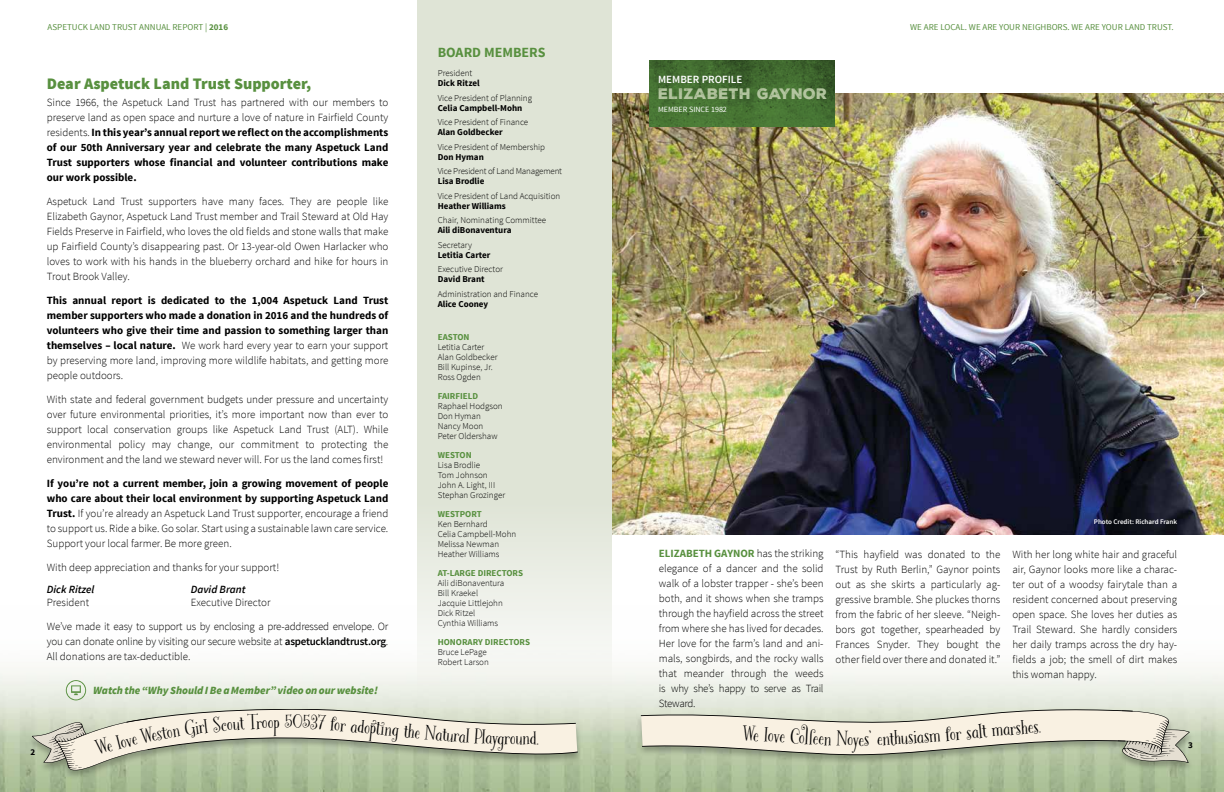
<style>
.page{position:relative;width:1224px;height:792px;background:#fff}
.page>*{position:absolute;margin:0;border:0;box-sizing:border-box;transform-origin:0 0}
.t1{font:20.5px "Bookeyed Martin";color:#000}
.t2{font:20px "Bookeyed Martin";color:#000}
.t3{font:900 16px "Source Sans Pro";color:#58903f}
.t4{font:14.7px "Nexa Rust Sans Black 01";letter-spacing:.01em;color:#b5c6a1}
.t5{font:700 14px "Source Sans Pro";color:#58903f}
.t6{font:300 11px/15px "Source Sans Pro";color:#000;text-align:justify}
.t7{font:700 11px/15px "Source Sans Pro";color:#000;text-align:justify}
.t8{font:300 11px/24px "Source Sans Pro";letter-spacing:-.02em;color:#000}
.t9{font:italic 900 11px "Source Sans Pro";color:#58903f}
.t10{font:italic 600 11px "Source Sans Pro";color:#000}
.t11{font:600 11px "Source Sans Pro";color:#fff}
.t12{font:300 9px/10px "Source Sans Pro";color:#000}
.t13{font:700 9px "Source Sans Pro";color:#000}
.t14{font:9px "Source Sans Pro";color:#58903f}
.t15{font:700 9px "Source Sans Pro";color:#58903f}
.t16{font:300 9px "Source Sans Pro";letter-spacing:-.02em;color:#000}
.t17{font:8px "Source Sans Pro";color:#fff}
.t18{font:600 7px "Source Sans Pro";color:#fff}
.s1{font-weight:700}
.s2{font-weight:300}
.s3{font-weight:600}
.s4{font-weight:700;color:#58903f}
</style>
<div class="page">
<img style="left:0;top:606px;width:1224px;height:186px">
<div style="left:27px;top:708px;width:1168px;height:72px;background:#000;opacity:.26"></div>
<svg style="left:577px;top:709px;width:556px;height:50px"></svg>
<div style="left:418px;top:0;width:194px;height:693px;background:linear-gradient(to bottom,#dae0cf,#ecefe6)"></div>
<img style="left:612px;top:94px;width:612px;height:441px">
<img style="left:649px;top:60px;width:186px;height:67px">
<svg style="left:66px;top:680px;width:20px;height:20px"></svg>
<svg style="left:32px;top:709px;width:545px;height:61px"></svg>
<svg style="left:641px;top:710px;width:549px;height:53px"></svg>
<p class="t13" style="left:30px;top:746px;width:6px">2</p>
<p class="t14" style="left:48px;top:22px;width:182px">ASPETUCK LAND TRUST ANNUAL REPORT | <span class="s1">2016</span></p>
<p class="t14" style="left:910px;top:22px;width:265px">WE ARE LOCAL. WE ARE YOUR NEIGHBORS. WE ARE YOUR LAND TRUST.</p>
<h3 class="t3" style="left:47px;top:73px;width:266px">Dear Aspetuck Land Trust Supporter,</h3>
<p class="t7" style="left:47px;top:95px;width:343px"><span class="s2">Since 1966, the Aspetuck Land Trust has partnered with our members to preserve land as open space and nurture a love of nature in Fairfield County residents.</span> In this year’s annual report we reflect on the accomplishments of our 50th Anniversary year and celebrate the many Aspetuck Land Trust supporters whose financial and volunteer contributions make our work possible.</p>
<p class="t6" style="left:47px;top:194px;width:343px">Aspetuck Land Trust supporters have many faces. They are people like Elizabeth Gaynor, Aspetuck Land Trust member and Trail Steward at Old Hay Fields Preserve in Fairfield, who loves the old fields and stone walls that make up Fairfield County’s disappearing past. Or 13-year-old Owen Harlacker who loves to work with his hands in the blueberry orchard and hike for hours in Trout Brook Valley.</p>
<p class="t7" style="left:47px;top:293px;width:343px">This annual report is dedicated to the 1,004 Aspetuck Land Trust member supporters who made a donation in 2016 and the hundreds of volunteers who give their time and passion to something larger than themselves – local nature. <span class="s2">We work hard every year to earn your support by preserving more land, improving more wildlife habitats, and getting more people outdoors.</span></p>
<p class="t6" style="left:47px;top:392px;width:343px">With state and federal government budgets under pressure and uncertainty over future environmental priorities, it’s more important now than ever to support local conservation groups like Aspetuck Land Trust (ALT). While environmental policy may change, our commitment to protecting the environment and the land we steward never will. For us the land comes first!</p>
<p class="t6" style="left:47px;top:476px;width:343px"><span class="s1">If you’re not a current member, join a growing movement of people who care about their local environment by supporting Aspetuck Land Trust.</span> If you’re already an Aspetuck Land Trust supporter, encourage a friend to support us. Ride a bike. Go solar. Start using a sustainable lawn care service.<br>Support your local farmer. Be more green.</p>
<p class="t6" style="left:47px;top:560px;width:234px">With deep appreciation and thanks for your support!</p>
<p class="t10" style="left:47px;top:583px;width:49px">Dick Ritzel</p>
<p class="t10" style="left:191px;top:583px;width:56px">David Brant</p>
<p class="t6" style="left:47px;top:595px;width:44px">President</p>
<p class="t8" style="left:47px;top:591px;width:343px;text-indent:144px">Executive Director<br>We’ve made it easy to support us by enclosing a pre-addressed envelope. Or</p>
<p class="t8" style="left:47px;top:634px;width:343px;line-height:15px">you can donate online by visiting our secure website at <span class="s3">aspetucklandtrust.org</span>.<br>All donations are tax-deductible.</p>
<p class="t9" style="left:93px;top:683px;width:286px">Watch the “Why Should I Be a Member” video on our website!</p>
<p class="t5" style="left:438px;top:44px;width:109px">BOARD MEMBERS</p>
<p class="t12" style="left:438px;top:68px;width:36px">President</p>
<p class="t13" style="left:438px;top:78px;width:43px">Dick Ritzel</p>
<p class="t12" style="left:438px;top:93px;width:96px">Vice President of Planning</p>
<p class="t13" style="left:438px;top:102px;width:86px">Celia Campbell-Mohn</p>
<p class="t12" style="left:438px;top:117px;width:92px">Vice President of Finance</p>
<p class="t13" style="left:438px;top:127px;width:66px">Alan Goldbecker</p>
<p class="t12" style="left:438px;top:142px;width:109px">Vice President of Membership</p>
<p class="t13" style="left:438px;top:151px;width:48px">Don Hyman</p>
<p class="t16" style="left:438px;top:166px;width:126px">Vice President of Land Management</p>
<p class="t13" style="left:438px;top:176px;width:48px">Lisa Brodlie</p>
<p class="t12" style="left:438px;top:191px;width:124px">Vice President of Land Acquisition</p>
<p class="t13" style="left:438px;top:200px;width:70px">Heather Williams</p>
<p class="t12" style="left:438px;top:215px;width:110px">Chair, Nominating Committee</p>
<p class="t13" style="left:438px;top:225px;width:75px">Aili diBonaventura</p>
<p class="t12" style="left:438px;top:240px;width:36px">Secretary</p>
<p class="t13" style="left:438px;top:249px;width:54px">Letitia Carter</p>
<p class="t12" style="left:438px;top:264px;width:67px">Executive Director</p>
<p class="t13" style="left:438px;top:274px;width:48px">David Brant</p>
<p class="t12" style="left:438px;top:289px;width:102px">Administration and Finance</p>
<p class="t13" style="left:438px;top:298px;width:52px">Alice Cooney</p>
<p class="t15" style="left:438px;top:332px;width:33px">EASTON</p>
<p class="t12" style="left:438px;top:342px;width:61px">Letitia Carter<br>Alan Goldbecker<br>Bill Kupinse, Jr.<br>Ross Ogden</p>
<p class="t15" style="left:438px;top:391px;width:42px">FAIRFIELD</p>
<p class="t12" style="left:438px;top:401px;width:66px">Raphael Hodgson<br>Don Hyman<br>Nancy Moon<br>Peter Oldershaw</p>
<p class="t15" style="left:438px;top:450px;width:35px">WESTON</p>
<p class="t12" style="left:438px;top:460px;width:69px">Lisa Brodlie<br>Tom Johnson<br>John A. Light, III<br>Stephan Grozinger</p>
<p class="t15" style="left:438px;top:508px;width:46px">WESTPORT</p>
<p class="t12" style="left:438px;top:519px;width:80px">Ken Bernhard<br>Celia Campbell-Mohn<br>Melissa Newman<br>Heather Williams</p>
<p class="t15" style="left:438px;top:567px;width:87px">AT-LARGE DIRECTORS</p>
<p class="t12" style="left:438px;top:578px;width:68px">Aili diBonaventura<br>Bill Kraekel<br>Jacquie Littlejohn<br>Dick Ritzel<br>Cynthia Williams</p>
<p class="t15" style="left:438px;top:636px;width:94px">HONORARY DIRECTORS</p>
<p class="t12" style="left:438px;top:647px;width:53px">Bruce LePage<br>Robert Larson</p>
<p class="t11" style="left:658px;top:72px;width:86px">MEMBER PROFILE</p>
<h3 class="t4" style="left:658px;top:83px;width:171px">ELIZABETH GAYNOR</h3>
<p class="t17" style="left:658px;top:104px;width:70px">MEMBER SINCE 1982</p>
<p class="t18" style="left:1094px;top:518px;width:85px">Photo Credit: Richard Frank</p>
<p class="t6" style="left:659px;top:546px;width:166px"><span class="s4">ELIZABETH GAYNOR</span> has the striking elegance of a dancer and the solid walk of a lobster trapper - she’s been both, and it shows when she tramps through the hayfield across the street from where she has lived for decades.<br>Her love for the farm’s land and ani&shy;mals, songbirds, and the rocky walls that meander through the weeds is why she’s happy to serve as Trail Steward.</p>
<p class="t6" style="left:836px;top:546px;width:166px">“This hayfield was donated to the Trust by Ruth Berlin,” Gaynor points out as she skirts a particularly ag&shy;gressive bramble. She pluckes thorns from the fabric of her sleeve. “Neigh&shy;bors got together, spearheaded by Frances Snyder. They bought the other field over there and donated it.”</p>
<p class="t6" style="left:1012px;top:546px;width:166px">With her long white hair and graceful air, Gaynor looks more like a charac&shy;ter out of a woodsy fairytale than a resident concerned about preserving open space. She loves her duties as Trail Steward. She hardly considers her daily tramps across the dry hay&shy;fields a job; the smell of dirt makes this woman happy.</p>
<h2 class="t2" style="left:274px;top:707px;width:21px">p5</h2>
<h2 class="t2" style="left:336px;top:709px;width:44px;rotate:5deg">or adop</h2>
<h2 class="t2" style="left:405px;top:716px;width:52px;rotate:5deg">the Natu</h2>
<h2 class="t2" style="left:455px;top:720px;width:30px;rotate:4deg">ralP</h2>
<h2 class="t2" style="left:523px;top:723px;width:9px">n</h2>
<h1 class="t1" style="left:765px;top:719px;width:22px;rotate:4deg">love</h1>
<h1 class="t1" style="left:791px;top:721px;width:36px;rotate:3deg">Colee</h1>
<h1 class="t1" style="left:853px;top:724px;width:7px">y</h1>
<h1 class="t1" style="left:900px;top:722px;width:35px;rotate:-4deg">usias</h1>
<h1 class="t1" style="left:928px;top:720px;width:106px;rotate:-5deg">m for saltmarshe</h1>
<p class="t13" style="left:1188px;top:739px;width:6px">3</p>
</div>
